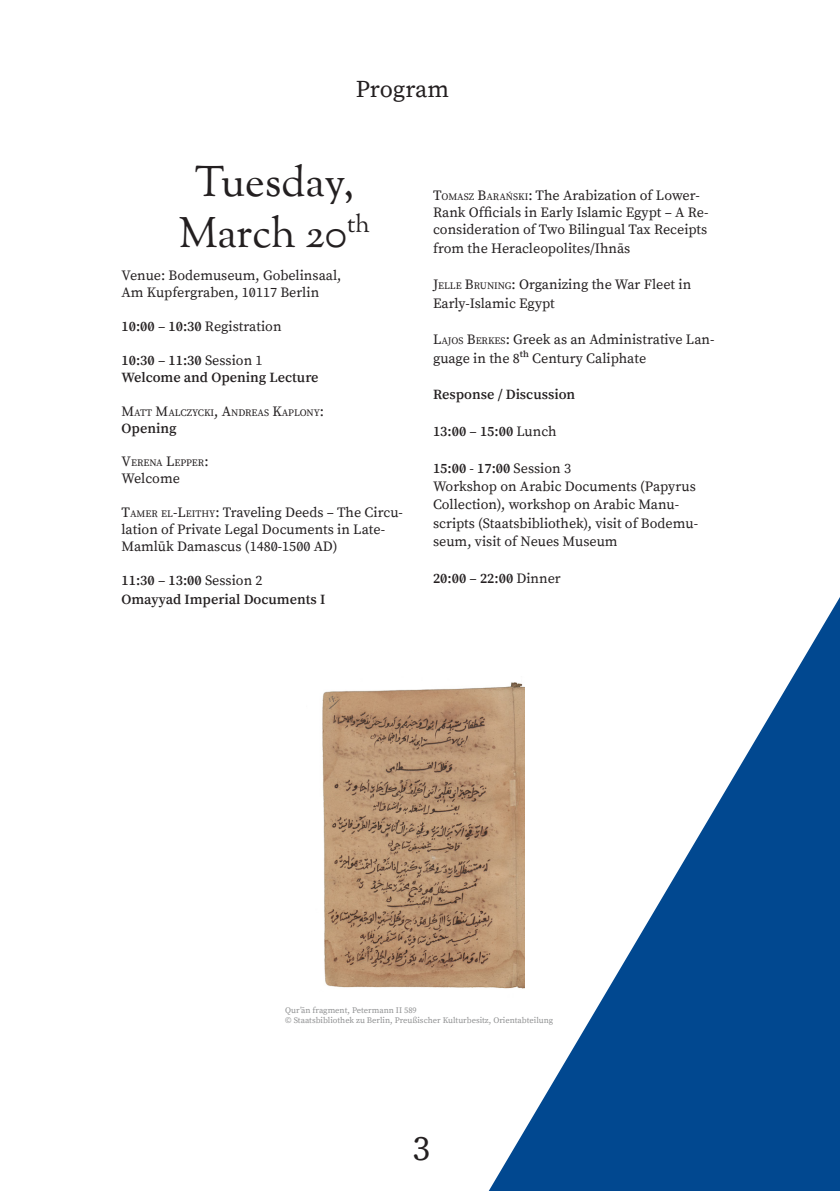
<style>
.page{position:relative;width:840px;height:1191px;background:#fff}
.page>*{position:absolute;margin:0;border:0;box-sizing:border-box;transform-origin:0 0}
.Title_Header_-_30pt{font:42.2px "Sorts Mill Goudy";color:#231f20}
.Body_Text_-_1st_Lett{font:35.4px "Source Serif Pro";color:#231f20}
.Section_Body_Text{font:24px "Source Serif Pro";letter-spacing:-.01em;color:#231f20}
.Section_Body_Text-2{font:14px/18.4px "Source Serif Pro";color:#231f20}
.Section_Body_Text-3{font:600 14px "Source Serif Pro";color:#231f20}
.Section_Body_Text-4{font:9.8px "Source Serif Pro";letter-spacing:-.01em;color:#231f20}
.Section_Body_Text-5{font:8.4px "Source Serif Pro";color:#909192}
.s1{font-weight:600}
.s2{font-weight:400}
.s3{font-size:14px}
.s4{font-style:inherit}
.s5{font-size:9.8px}
</style>
<div class="page">
<img style="left:322px;top:687px;width:166px;height:301px">
<svg style="left:488px;top:599px;width:351px;height:592px"></svg>
<p class="Section_Body_Text" style="left:355px;top:75px;width:95px">Program</p>
<p class="Title_Header_-_30pt" style="left:195px;top:155px;width:161px">Tuesday,</p>
<p class="Title_Header_-_30pt" style="left:178px;top:206px;width:193px">March 20<sup>th</sup></p>
<p class="Section_Body_Text-2" style="left:121px;top:267px;width:221px">Venue: Bodemuseum, Gobelinsaal,</p>
<p class="Section_Body_Text-2" style="left:121px;top:284px;width:199px">Am Kupfergraben, 10117 Berlin</p>
<p class="Section_Body_Text-2" style="left:121px;top:318px;width:161px"><span class="s1">10:00 – 10:30</span> Registration</p>
<p class="Section_Body_Text-3" style="left:121px;top:352px;width:142px">10:30 – 11:30 <span class="s2">Session 1</span></p>
<p class="Section_Body_Text-3" style="left:121px;top:369px;width:198px">Welcome and Opening Lecture</p>
<p class="Section_Body_Text-4" style="left:121px;top:407px;width:204px"><span class="s3">M</span>ATT <span class="s3">M</span>ALCZYCKI<span class="s3">, A</span>NDREAS <span class="s3">K</span>APLONY<span class="s3">:</span></p>
<p class="Section_Body_Text-3" style="left:121px;top:420px;width:56px">Opening</p>
<p class="Section_Body_Text-4" style="left:121px;top:457px;width:88px"><span class="s3">V</span>ERENA <span class="s3">L</span>EPPER<span class="s3">:</span></p>
<p class="Section_Body_Text-2" style="left:121px;top:470px;width:60px">Welcome</p>
<p class="Section_Body_Text-2" style="left:121px;top:504px;width:283px;line-height:17px"><span class="s4">T</span><span class="s5">AMER EL</span><span class="s4">-L</span><span class="s5">EITHY</span>: Traveling Deeds – The Circu&shy;lation of Private Legal Documents in Late-<br>Mamlūk Damascus (1480-1500 AD)</p>
<p class="Section_Body_Text-3" style="left:121px;top:572px;width:142px">11:30 – 13:00 <span class="s2">Session 2</span></p>
<p class="Section_Body_Text-3" style="left:121px;top:590px;width:205px">Omayyad Imperial Documents I</p>
<p class="Section_Body_Text-2" style="left:433px;top:188px;width:277px;line-height:17px"><span class="s4">T</span><span class="s5">OMASZ</span> <span class="s4">B</span><span class="s5">ARAŃSKI</span><span class="s4">:</span> The Arabization of Lower-<br>Rank Officials in Early Islamic Egypt – A Re&shy;consideration of Two Bilingual Tax Receipts</p>
<p class="Section_Body_Text-2" style="left:433px;top:239px;width:199px">from the Heracleopolites/Ihnās</p>
<p class="Section_Body_Text-2" style="left:433px;top:276px;width:259px"><span class="s4">J</span><span class="s5">ELLE</span> <span class="s4">B</span><span class="s5">RUNING</span>: Organizing the War Fleet in<br>Early-Islamic Egypt</p>
<p class="Section_Body_Text-2" style="left:433px;top:331px;width:283px"><span class="s4">L</span><span class="s5">AJOS</span> <span class="s4">B</span><span class="s5">ERKES</span>: Greek as an Administrative Lan&shy;guage in the 8th Century Caliphate</p>
<p class="Section_Body_Text-3" style="left:433px;top:386px;width:144px">Response / Discussion</p>
<p class="Section_Body_Text-3" style="left:433px;top:423px;width:125px">13:00 – 15:00 <span class="s2">Lunch</span></p>
<p class="Section_Body_Text-3" style="left:433px;top:460px;width:139px">15:00 - 17:00 <span class="s2">Session 3</span></p>
<p class="Section_Body_Text-2" style="left:433px;top:478px;width:266px">Workshop on Arabic Documents (Papyrus Collection), workshop on Arabic Manu&shy;scripts (Staatsbibliothek), visit of Bodemu&shy;seum, visit of Neues Museum</p>
<p class="Section_Body_Text-3" style="left:433px;top:570px;width:129px">20:00 – 22:00 <span class="s2">Dinner</span></p>
<p class="Section_Body_Text-5" style="left:285px;top:1005px;width:133px">Qur’ān fragment, Petermann II 589</p>
<p class="Section_Body_Text-5" style="left:285px;top:1015px;width:269px">© Staatsbibliothek zu Berlin, Preußischer Kulturbesitz, Orientabteilung</p>
<p class="Body_Text_-_1st_Lett" style="left:412px;top:1127px;width:19px">3</p>
</div>
